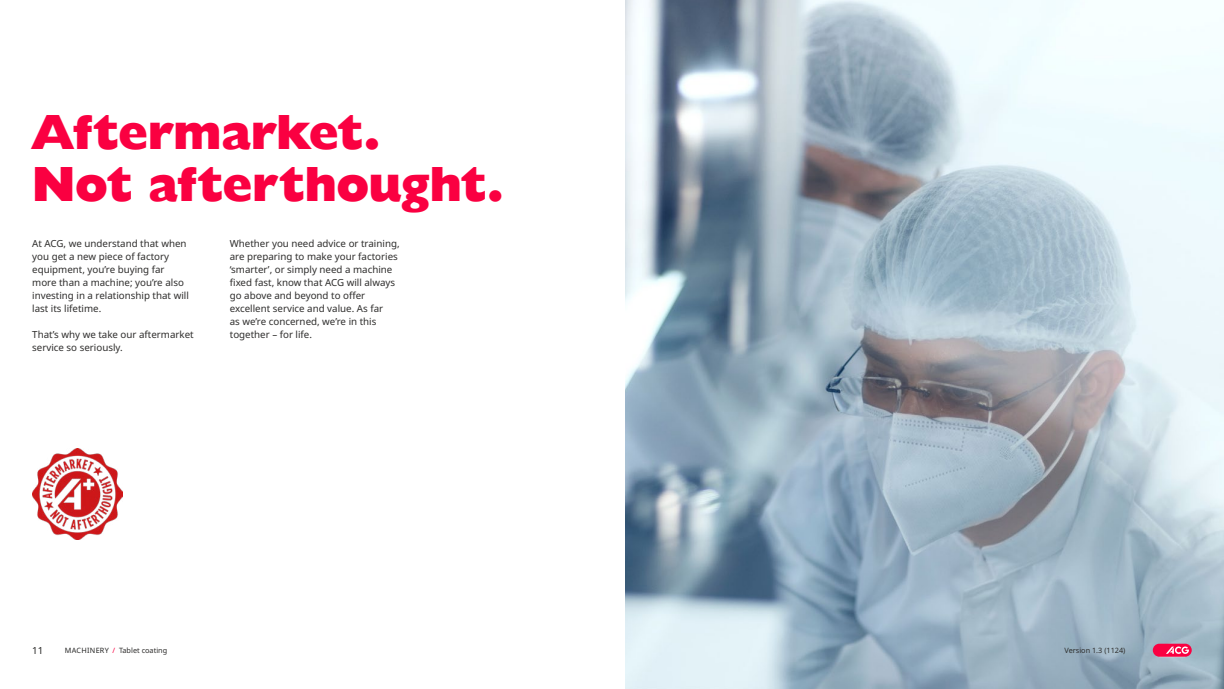
<style>
.page{position:relative;width:1224px;height:689px;background:#fff}
.page>*{position:absolute;margin:0;border:0;box-sizing:border-box;transform-origin:0 0}
.t1{font:800 49.4px/52px "Humanist 521 BT";color:#fa0041}
.t2{font:9.8px/13px "Noto Sans";color:#2e2d2c}
.t3{font:9.8px "Noto Sans";color:#282827}
.t4{font:7.3px "Noto Sans";color:#2e2d2c}
.s1{color:#282827}
.s2{color:#fa0041}
</style>
<div class="page">
<img style="left:32px;top:448px;width:91px;height:91px">
<img style="left:625px;top:0;width:599px;height:688px">
<svg style="left:1153px;top:643px;width:39px;height:14px"></svg>
<h1 class="t1" style="left:32px;top:107px;width:473px">Aftermarket.<br>Not afterthought.</h1>
<p class="t2" style="left:32px;top:237px;width:158px">At ACG, we understand that when you get a new piece of factory equipment, you’re buying far more than a machine; you’re also investing in a relationship that will last its lifetime.</p>
<p class="t2" style="left:32px;top:328px;width:163px">That’s why we take our aftermarket service so seriously.</p>
<p class="t2" style="left:230px;top:237px;width:171px">Whether you need advice or training, are preparing to make your factories ‘smarter’, or simply need a machine fixed fast, know that ACG will always go above and beyond to offer excellent service and value. As far<br>as we’re concerned, we’re in this together – for life.</p>
<p class="t3" style="left:32px;top:643px;width:13px">11</p>
<p class="t4" style="left:65px;top:645px;width:104px"><span class="s1">MACHINERY</span> <span class="s2">/</span> Tablet coating</p>
<p class="t4" style="left:1064px;top:645px;width:62px">Version 1.3 (1124)</p>
</div>
